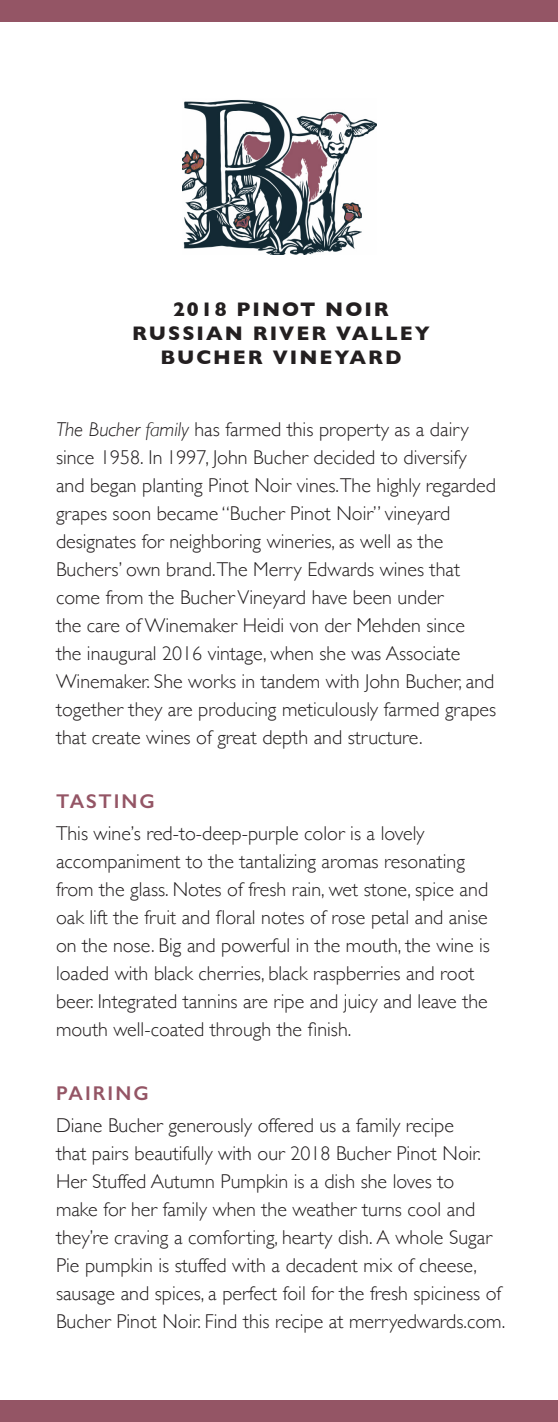
<style>
.page{position:relative;width:558px;height:1422px;background:#fff}
.page>*{position:absolute;margin:0;border:0;box-sizing:border-box;transform-origin:0 0}
.Body_Text{font:300 20px/28px "Gill Sans";color:#231f20}
.Heading{font:700 20px "Gill Sans";letter-spacing:.1em;color:#231f20}
.Subhead{font:600 20px "Gill Sans";letter-spacing:.1em;color:#945565}
.s1{font-style:italic}
</style>
<div class="page">
<div style="left:0;top:0;width:558px;height:22px;background:#945565"></div>
<div style="left:0;top:1400px;width:558px;height:22px;background:#945565"></div>
<img style="left:182px;top:99px;width:194px;height:155px">
<p class="Heading" style="left:173px;top:293px;width:217px">2018 PINOT NOIR</p>
<p class="Heading" style="left:132px;top:317px;width:299px">RUSSIAN RIVER VALLEY</p>
<p class="Heading" style="left:160px;top:341px;width:243px">BUCHER VINEYARD</p>
<p class="Body_Text" style="left:56px;top:414px;width:442px"><span class="s1">The Bucher family</span> has farmed this property as a dairy since 1958. In 1997, John Bucher decided to diversify and began planting Pinot Noir vines.The highly regarded grapes soon became “Bucher Pinot Noir” vineyard designates for neighboring wineries, as well as the Buchers’ own brand.The Merry Edwards wines that come from the Bucher Vineyard have been under<br>the care of Winemaker Heidi von der Mehden since<br>the inaugural 2016 vintage, when she was Associate Winemaker. She works in tandem with John Bucher, and together they are producing meticulously farmed grapes that create wines of great depth and structure.</p>
<p class="Subhead" style="left:56px;top:789px;width:100px">TASTING</p>
<p class="Body_Text" style="left:56px;top:818px;width:436px">This wine’s red-to-deep-purple color is a lovely accompaniment to the tantalizing aromas resonating from the glass. Notes of fresh rain, wet stone, spice and oak lift the fruit and floral notes of rose petal and anise on the nose. Big and powerful in the mouth, the wine is loaded with black cherries, black raspberries and root beer. Integrated tannins are ripe and juicy and leave the mouth well-coated through the finish.</p>
<p class="Subhead" style="left:56px;top:1081px;width:94px">PAIRING</p>
<p class="Body_Text" style="left:56px;top:1111px;width:451px">Diane Bucher generously offered us a family recipe<br>that pairs beautifully with our 2018 Bucher Pinot Noir.<br>Her Stuffed Autumn Pumpkin is a dish she loves to<br>make for her family when the weather turns cool and they’re craving a comforting, hearty dish. A whole Sugar Pie pumpkin is stuffed with a decadent mix of cheese, sausage and spices, a perfect foil for the fresh spiciness of Bucher Pinot Noir. Find this recipe at merryedwards.com.</p>
</div>
